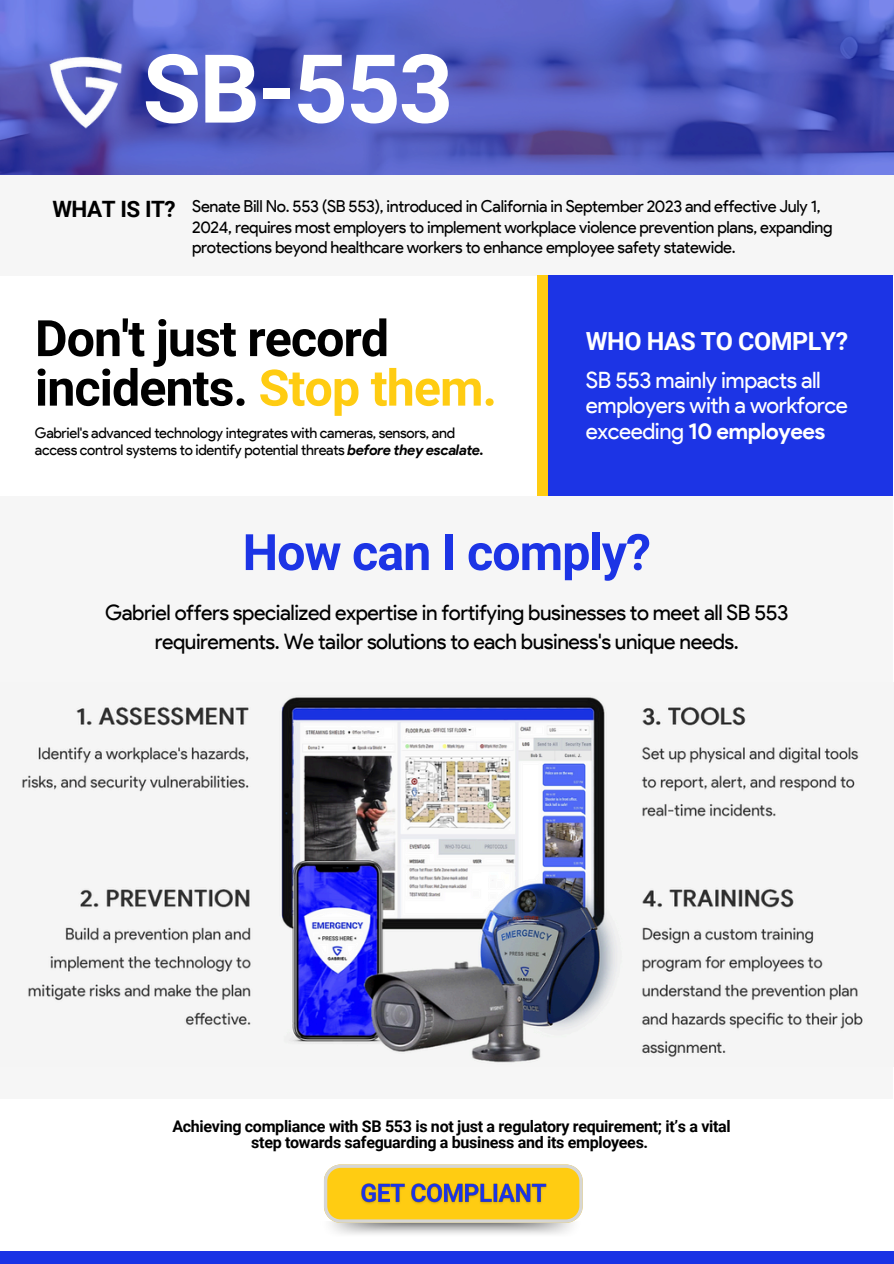
<style>
.page{position:relative;width:894px;height:1264px;background:#fff}
.page>*{position:absolute;margin:0;border:0;box-sizing:border-box;transform-origin:0 0}
.t1{font:700 95.25px "Roboto";color:#fff}
.t2{font:700 50.25px/49.5px "Roboto";letter-spacing:-.02em;color:#000}
.t3{font:700 50.25px "Roboto";letter-spacing:-.02em;color:#1c34e5}
.t4{font:700 24.9px "Roboto";letter-spacing:-.02em;color:#fff}
.t5{font:22.5px/25.3px "Product Sans";letter-spacing:-.02em;color:#fff}
.t6{font:700 22.5px "Roboto";letter-spacing:-.02em;color:#000}
.t7{font:21.3px/29.2px "Product Sans";letter-spacing:-.02em;color:#000;text-align:center}
.t8{font:16.5px/20.2px "Product Sans";letter-spacing:-.02em;color:#000}
.t9{font:700 16.05px/16px "Roboto";letter-spacing:-.02em;color:#000;text-align:center}
.t10{font:14.55px/16.8px "Product Sans";letter-spacing:-.02em;color:#000}
.s1{color:#ffcc12}
.s2{font-weight:700;font-style:italic}
.s3{font-weight:700}
</style>
<div class="page">
<div style="left:0;top:175px;width:893px;height:100px;background:#f6f6f6"></div>
<img style="left:0;top:0;width:893px;height:175px">
<img style="left:44px;top:52px;width:83px;height:81px">
<div style="left:0;top:496px;width:892px;height:602px;background:#f6f6f6"></div>
<img style="left:22px;top:697px;width:841px;height:366px">
<div style="left:543px;top:275px;width:350px;height:221px;background:#1c34e5"></div>
<div style="left:536px;top:275px;width:11px;height:221px;background:#ffcc12"></div>
<svg style="left:324px;top:1164px;width:258px;height:58px;background:#f7cf3d"></svg>
<img style="left:357px;top:1179px;width:193px;height:28px">
<div style="left:0;top:1250px;width:893px;height:13px;background:#1a33e5"></div>
<h1 class="t1" style="left:143px;top:34px;width:312px">SB-553</h1>
<h3 class="t6" style="left:52px;top:196px;width:125px">WHAT IS IT?</h3>
<p class="t8" style="left:192px;top:196px;width:641px">Senate Bill No. 553 (SB 553), introduced in California in September 2023 and effective July 1,<br>2024, requires most employers to implement workplace violence prevention plans, expanding protections beyond healthcare workers to enhance employee safety statewide.</p>
<h4 class="t2" style="left:35px;top:314px;width:463px">Don't just record incidents. <span class="s1">Stop them.</span></h4>
<h2 class="t10" style="left:35px;top:425px;width:450px">Gabriel's advanced technology integrates with cameras, sensors, and access control systems to identify potential threats <span class="s2">before they escalate.</span></h2>
<h2 class="t4" style="left:585px;top:327px;width:264px">WHO HAS TO COMPLY?</h2>
<p class="t5" style="left:585px;top:367px;width:263px">SB 553 mainly impacts all employers with a workforce exceeding <span class="s3">10 employees</span></p>
<h5 class="t3" style="left:242px;top:523px;width:410px">How can I comply?</h5>
<p class="t7" style="left:105px;top:598px;width:684px">Gabriel offers specialized expertise in fortifying businesses to meet all SB 553 requirements. We tailor solutions to each business's unique needs.</p>
<h3 class="t9" style="left:172px;top:1118px;width:559px">Achieving compliance with SB 553 is not just a regulatory requirement; it’s a vital step towards safeguarding a business and its employees.</h3>
</div>
